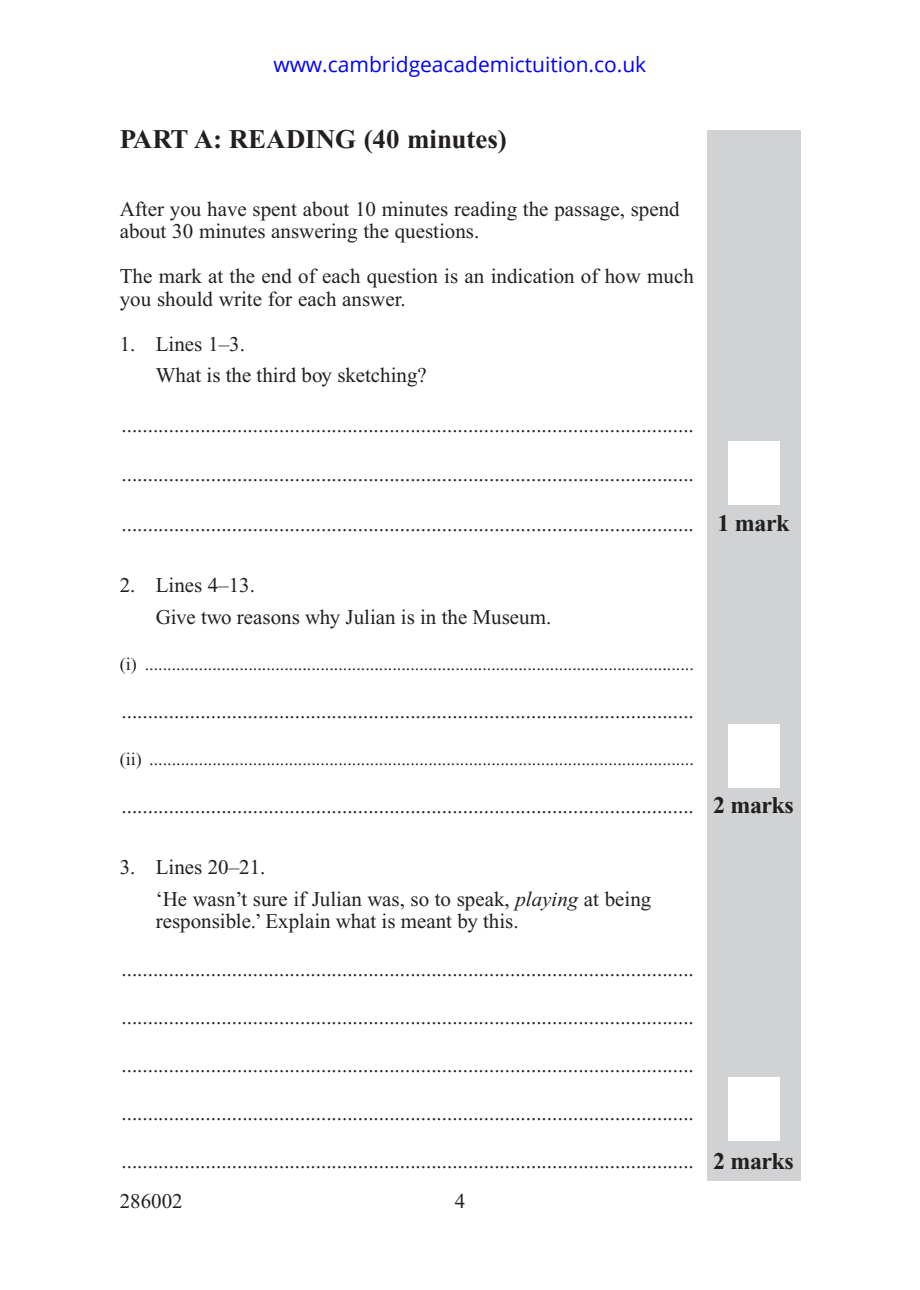
<style>
.page{position:relative;width:920px;height:1290px;background:#fff}
.page>*{position:absolute;margin:0;border:0;box-sizing:border-box;transform-origin:0 0}
.t1{font:700 27px "Times New Roman";color:#231f20}
.t2{font:700 24px "Times New Roman";letter-spacing:-.015em;color:#231f20}
.t3{font:21px/31.5px "Times New Roman";color:#231f20}
.t4{font:21px/22.5px "Times New Roman";color:#231f20}
.t5{font:21px "Open Sans";color:#00f}
.t6{font:18px "Times New Roman";color:#231f20}
.s1{font-style:italic}
</style>
<div class="page">
<div style="left:707px;top:130px;width:93px;height:1050px;background:#d1d2d4"></div>
<div style="left:728px;top:724px;width:51px;height:64px;background:#fff"></div>
<div style="left:728px;top:1077px;width:51px;height:64px;background:#fff"></div>
<div style="left:728px;top:441px;width:51px;height:64px;background:#fff"></div>
<p class="t5" style="left:273px;top:49px;width:374px">www.cambridgeacademictuition.co.uk</p>
<p class="t1" style="left:120px;top:130px;width:389px">PART A: READING (40 minutes)</p>
<p class="t4" style="left:120px;top:197px;width:561px">After you have spent about 10 minutes reading the passage, spend about 30 minutes answering the questions.</p>
<p class="t4" style="left:120px;top:265px;width:576px">The mark at the end of each question is an indication of how much you should write for each answer.</p>
<p class="t3" style="left:156px;top:330px;width:273px;text-indent:-36px">1. Lines 1–3.<br>What is the third boy sketching?</p>
<p class="t3" style="left:122px;top:411px;width:574px">.............................................................................................................</p>
<p class="t3" style="left:122px;top:461px;width:574px">.............................................................................................................</p>
<p class="t3" style="left:122px;top:510px;width:574px">.............................................................................................................</p>
<p class="t3" style="left:156px;top:572px;width:397px;text-indent:-36px">2. Lines 4–13.<br>Give two reasons why Julian is in the Museum.</p>
<p class="t6" style="left:120px;top:658px;width:576px">(i) ..........................................................................................................................</p>
<p class="t3" style="left:122px;top:698px;width:574px">.............................................................................................................</p>
<p class="t6" style="left:120px;top:752px;width:576px">(ii) .........................................................................................................................</p>
<p class="t3" style="left:122px;top:792px;width:574px">.............................................................................................................</p>
<p class="t3" style="left:156px;top:854px;width:497px;text-indent:-36px">3. Lines 20–21.<br>‘He wasn’t sure if Julian was, so to speak, <span class="s1">playing</span> at being</p>
<p class="t3" style="left:156px;top:908px;width:364px">responsible.’ Explain what is meant by this.</p>
<p class="t3" style="left:122px;top:956px;width:574px">.............................................................................................................</p>
<p class="t3" style="left:122px;top:1004px;width:574px">.............................................................................................................</p>
<p class="t3" style="left:122px;top:1052px;width:574px">.............................................................................................................</p>
<p class="t3" style="left:122px;top:1100px;width:574px">.............................................................................................................</p>
<p class="t3" style="left:122px;top:1148px;width:574px">.............................................................................................................</p>
<p class="t4" style="left:120px;top:1190px;width:64px">286002</p>
<p class="t4" style="left:455px;top:1190px;width:12px">4</p>
<p class="t2" style="left:718px;top:515px;width:73px">1 mark</p>
<p class="t2" style="left:713px;top:797px;width:82px">2 marks</p>
<p class="t2" style="left:713px;top:1153px;width:82px">2 marks</p>
</div>
